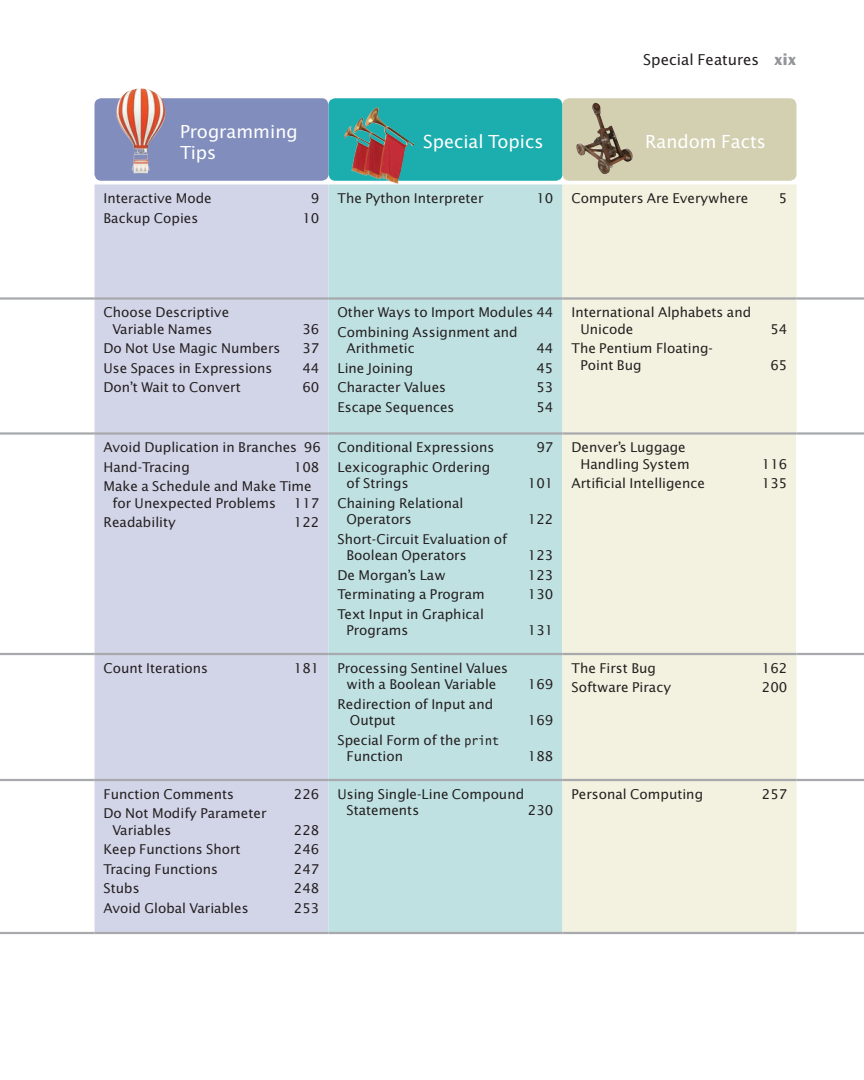
<style>
.page{position:relative;width:864px;height:1080px;background:#fff}
.page>*{position:absolute;margin:0;border:0;box-sizing:border-box;transform-origin:0 0}
.t1{font:18px/21px "Lucida Sans";color:#fff}
.t2{font:15px "Lucida Sans";color:#231f20}
.t3{font:13.5px/16.5px "Lucida Sans";color:#231f20}
.t4{font:9.45px "Times";color:#231f20}
.t5{font:7.8px "Times";color:#231f20}
.s1{font-weight:700;color:#939598}
.s2{font-family:"Lucida Sans Typewriter";font-size:12.75px}
</style>
<div class="page">
<div style="left:329px;top:99px;width:233px;height:81px;background:#1cadae;border-radius:6px"></div>
<div style="left:328px;top:98px;width:234px;height:83px;border:2px solid #1cadae;border-radius:6px"></div>
<div style="left:95px;top:99px;width:233px;height:81px;background:#818dbc;border-radius:6px"></div>
<div style="left:94px;top:98px;width:234px;height:83px;border:2px solid #818dbc;border-radius:6px"></div>
<div style="left:563px;top:99px;width:233px;height:81px;background:#d3d0b2;border-radius:6px"></div>
<div style="left:562px;top:98px;width:234px;height:83px;border:2px solid #d3d0b2;border-radius:6px"></div>
<svg style="left:130px;top:89px;width:12px;height:2px"></svg>
<svg style="left:371px;top:107px;width:6px;height:6px"></svg>
<img style="left:592px;top:103px;width:8px;height:34px">
<div style="left:94px;top:184px;width:234px;height:748px;background:#d2d5e8"></div>
<div style="left:328px;top:184px;width:234px;height:748px;background:#c0e1e2"></div>
<div style="left:562px;top:184px;width:234px;height:748px;background:#f3f1df"></div>
<div style="left:562px;top:434px;width:234px;height:220px;background:#f3f1df"></div>
<hr style="left:0;top:297px;width:94px;height:3px;background:#a8a9ad">
<hr style="left:94px;top:297px;width:234px;height:3px;background:#a8a9ad">
<hr style="left:328px;top:297px;width:234px;height:3px;background:#a8a9ad">
<hr style="left:562px;top:297px;width:234px;height:3px;background:#a8a9ad">
<hr style="left:796px;top:297px;width:68px;height:3px;background:#a8a9ad">
<hr style="left:0;top:432px;width:94px;height:3px;background:#a8a9ad">
<hr style="left:94px;top:432px;width:234px;height:3px;background:#a8a9ad">
<hr style="left:328px;top:432px;width:234px;height:3px;background:#a8a9ad">
<hr style="left:562px;top:432px;width:234px;height:3px;background:#a8a9ad">
<hr style="left:796px;top:432px;width:68px;height:3px;background:#a8a9ad">
<hr style="left:0;top:653px;width:94px;height:2px;background:#a8a9ad">
<hr style="left:94px;top:653px;width:234px;height:2px;background:#a8a9ad">
<hr style="left:328px;top:653px;width:234px;height:2px;background:#a8a9ad">
<hr style="left:562px;top:653px;width:234px;height:2px;background:#a8a9ad">
<hr style="left:796px;top:653px;width:68px;height:2px;background:#a8a9ad">
<hr style="left:0;top:779px;width:94px;height:2px;background:#a8a9ad">
<hr style="left:94px;top:779px;width:234px;height:2px;background:#a8a9ad">
<hr style="left:328px;top:779px;width:234px;height:2px;background:#a8a9ad">
<hr style="left:562px;top:779px;width:234px;height:2px;background:#a8a9ad">
<hr style="left:796px;top:779px;width:68px;height:2px;background:#a8a9ad">
<hr style="left:0;top:932px;width:94px;height:2px;background:#a8a9ad">
<hr style="left:94px;top:932px;width:234px;height:2px;background:#a8a9ad">
<hr style="left:328px;top:932px;width:234px;height:2px;background:#a8a9ad">
<hr style="left:562px;top:932px;width:234px;height:2px;background:#a8a9ad">
<hr style="left:796px;top:932px;width:68px;height:2px;background:#a8a9ad">
<p class="t2" style="left:643px;top:50px;width:155px">Special Features <span class="s1">xix</span></p>
<h1 class="t1" style="left:180px;top:120px;width:119px">Programming<br>Tips</h1>
<h1 class="t1" style="left:423px;top:131px;width:122px">Special Topics</h1>
<h1 class="t1" style="left:645px;top:131px;width:123px">Random Facts</h1>
<p class="t3" style="left:104px;top:190px;width:110px">I nteractive M ode</p>
<p class="t3" style="left:311px;top:190px;width:10px">9</p>
<p class="t3" style="left:104px;top:209px;width:96px">Backup Copies</p>
<p class="t3" style="left:302px;top:209px;width:19px">10</p>
<p class="t4" style="left:108px;top:191px;width:139px">© Mikhail Mishchenko/123RF.com.</p>
<p class="t5" style="left:343px;top:190px;width:75px">© modella/123RF.com.</p>
<p class="t3" style="left:337px;top:190px;width:148px">The Python I nterpreter</p>
<p class="t3" style="left:536px;top:190px;width:19px">10</p>
<p class="t3" style="left:571px;top:190px;width:178px">Computers Are Everywhere</p>
<p class="t3" style="left:779px;top:190px;width:10px">5</p>
<p class="t3" style="left:103px;top:304px;width:127px;text-align:center">Choose Descriptive<br>Variable Names</p>
<p class="t3" style="left:302px;top:320px;width:19px">36</p>
<p class="t3" style="left:103px;top:340px;width:178px">Do Not Use Magic N umbers</p>
<p class="t3" style="left:302px;top:340px;width:19px">37</p>
<p class="t3" style="left:104px;top:359px;width:170px">Use Spaces in Expressions</p>
<p class="t3" style="left:302px;top:359px;width:19px">44</p>
<p class="t3" style="left:104px;top:379px;width:139px">Don’t Wait to Convert</p>
<p class="t3" style="left:302px;top:379px;width:19px">60</p>
<p class="t3" style="left:103px;top:437px;width:219px;line-height:19.5px">Avoid Duplication in Branches 96<br>Hand-Tracing</p>
<p class="t3" style="left:103px;top:457px;width:218px;line-height:19.5px;text-indent:190px">108<br>Make a Schedule and Make Time</p>
<p class="t3" style="left:112px;top:494px;width:165px">for U nexpected Problems</p>
<p class="t3" style="left:294px;top:494px;width:27px">117</p>
<p class="t3" style="left:103px;top:514px;width:74px">Readability</p>
<p class="t3" style="left:294px;top:514px;width:27px">122</p>
<p class="t3" style="left:337px;top:302px;width:217px;line-height:19.5px">Other Ways to I mport Modules 44<br>Combining Assignment and</p>
<p class="t3" style="left:346px;top:340px;width:70px">Arithmetic</p>
<p class="t3" style="left:536px;top:340px;width:19px">44</p>
<p class="t3" style="left:337px;top:359px;width:77px">Line Joining</p>
<p class="t3" style="left:536px;top:359px;width:19px">45</p>
<p class="t3" style="left:337px;top:379px;width:110px">Character Values</p>
<p class="t3" style="left:536px;top:379px;width:19px">53</p>
<p class="t3" style="left:337px;top:398px;width:119px">Escape Sequences</p>
<p class="t3" style="left:536px;top:398px;width:19px">54</p>
<p class="t3" style="left:337px;top:439px;width:158px">Conditional Expressions</p>
<p class="t3" style="left:536px;top:439px;width:19px">97</p>
<p class="t3" style="left:346px;top:458px;width:145px;text-indent:-9px">Lexicographic Ordering of Strings</p>
<p class="t3" style="left:528px;top:475px;width:27px">101</p>
<p class="t3" style="left:346px;top:494px;width:118px;text-indent:-9px">Chaining Relational<br>Operators</p>
<p class="t3" style="left:346px;top:530px;width:162px;text-indent:-9px">Short-Circuit Evaluation of<br>Boolean Operators</p>
<p class="t3" style="left:528px;top:511px;width:27px">122</p>
<p class="t3" style="left:528px;top:547px;width:27px">123</p>
<p class="t3" style="left:337px;top:566px;width:110px">De M organ’s Law</p>
<p class="t3" style="left:528px;top:566px;width:27px">123</p>
<p class="t3" style="left:337px;top:586px;width:149px">Terminating a Program</p>
<p class="t3" style="left:528px;top:586px;width:27px">130</p>
<p class="t3" style="left:346px;top:605px;width:139px;text-indent:-9px">Text I nput in Graphical<br>Programs</p>
<p class="t3" style="left:528px;top:622px;width:27px">131</p>
<p class="t3" style="left:103px;top:659px;width:106px">Count Iterations</p>
<p class="t3" style="left:294px;top:659px;width:27px">181</p>
<p class="t3" style="left:337px;top:659px;width:172px;text-align:center">Processing Sentinel Values with a Boolean Variable</p>
<p class="t3" style="left:350px;top:695px;width:145px;text-indent:-12px">Redirection of I nput and<br>Output</p>
<p class="t3" style="left:346px;top:731px;width:154px;text-indent:-9px">Special Form of the <span class="s2">print<br></span>Function</p>
<p class="t3" style="left:528px;top:676px;width:27px">169</p>
<p class="t3" style="left:528px;top:712px;width:27px">169</p>
<p class="t3" style="left:528px;top:748px;width:27px">188</p>
<p class="t3" style="left:103px;top:785px;width:132px">Function Comments</p>
<p class="t3" style="left:294px;top:785px;width:27px">226</p>
<p class="t3" style="left:112px;top:805px;width:156px;text-indent:-9px">Do N ot M odify Parameter<br>Variables</p>
<p class="t3" style="left:294px;top:821px;width:27px">228</p>
<p class="t3" style="left:103px;top:841px;width:139px">Keep Functions Short</p>
<p class="t3" style="left:294px;top:841px;width:27px">246</p>
<p class="t3" style="left:103px;top:860px;width:116px">Tracing Functions</p>
<p class="t3" style="left:294px;top:860px;width:27px">247</p>
<p class="t3" style="left:103px;top:880px;width:38px">Stubs</p>
<p class="t3" style="left:294px;top:880px;width:27px">248</p>
<p class="t3" style="left:103px;top:899px;width:147px">Avoid Global Variables</p>
<p class="t3" style="left:294px;top:899px;width:27px">253</p>
<p class="t3" style="left:346px;top:785px;width:179px;text-indent:-9px">Using Single-Line Compound<br>Statements</p>
<p class="t3" style="left:528px;top:802px;width:27px">230</p>
<p class="t3" style="left:580px;top:304px;width:172px;text-indent:-9px">I nternational Alphabets and<br>U nicode</p>
<p class="t3" style="left:580px;top:340px;width:134px;text-indent:-9px">The Pentium Floating-<br>Point Bug</p>
<p class="t3" style="left:770px;top:320px;width:19px">54</p>
<p class="t3" style="left:770px;top:356px;width:19px">65</p>
<p class="t3" style="left:571px;top:439px;width:120px;text-align:right">Denver’s Luggage<br>Handling System</p>
<p class="t3" style="left:762px;top:455px;width:27px">116</p>
<p class="t3" style="left:571px;top:475px;width:135px">Artificial I ntelligence</p>
<p class="t3" style="left:762px;top:475px;width:27px">135</p>
<p class="t3" style="left:571px;top:659px;width:86px">The First Bug</p>
<p class="t3" style="left:762px;top:659px;width:27px">162</p>
<p class="t3" style="left:571px;top:679px;width:101px">Software Piracy</p>
<p class="t3" style="left:762px;top:679px;width:27px">200</p>
<p class="t3" style="left:571px;top:785px;width:133px">Personal Computing</p>
<p class="t3" style="left:762px;top:785px;width:27px">257</p>
</div>
